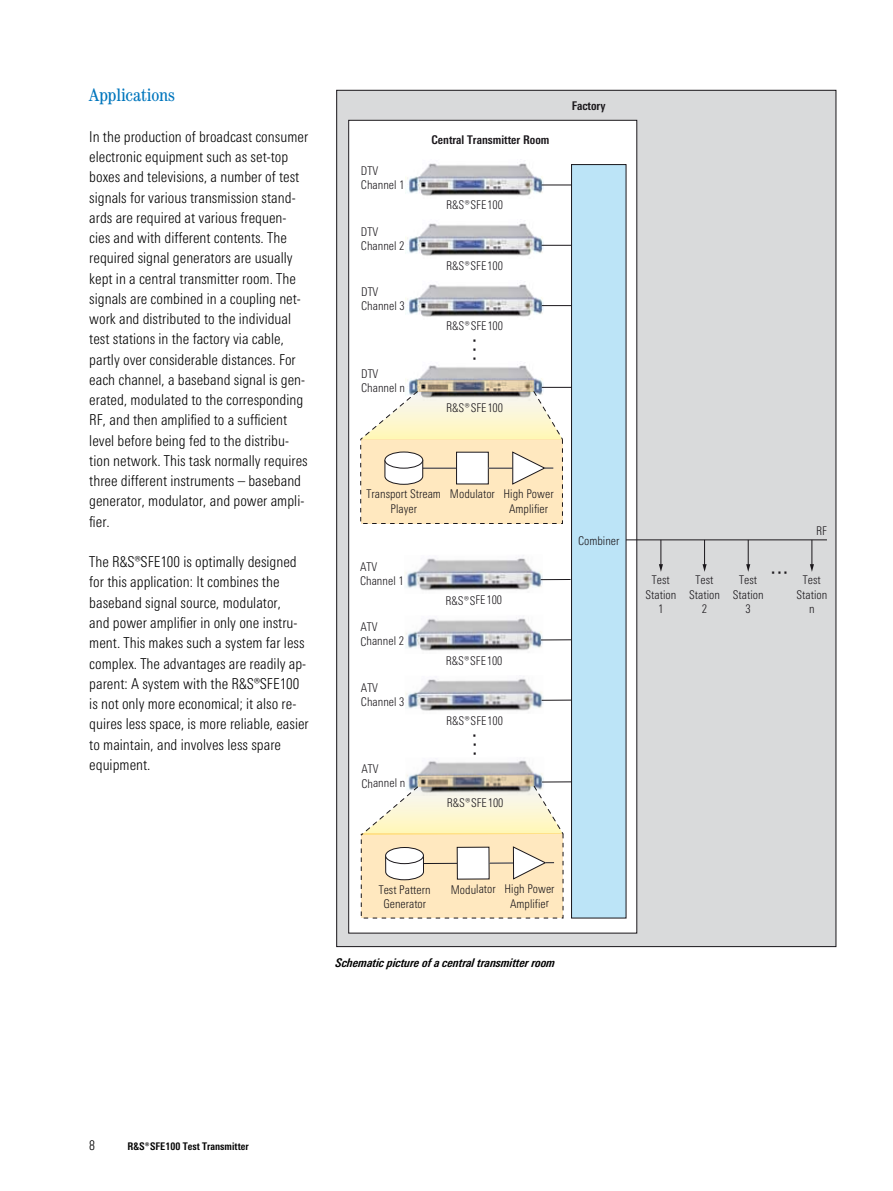
<style>
.page{position:relative;width:893px;height:1191px;background:#fff}
.page>*{position:absolute;margin:0;border:0;box-sizing:border-box;transform-origin:0 0}
.t1{font:300 28.35px "RS Univers Cond";color:#1a171b}
.t2{font:condensed 18px "Century";letter-spacing:-.005em;color:#0076bd}
.t3{font:300 15px/20.2px "RS Univers Cond";color:#000}
.t4{font:300 12px/14.4px "RS Univers Cond";color:#1a171b}
.t5{font:italic 700 12px "RS Univers Cond";color:#000}
.t6{font:700 12px "RS Univers Cond";color:#1a171b}
.t7{font:700 10.5px "RS Univers Cond";color:#000}
</style>
<div class="page">
<div style="left:337px;top:90px;width:499px;height:856px;background:#d9dadb"></div>
<div style="left:349px;top:120px;width:288px;height:813px;background:#fff"></div>
<div style="left:361px;top:439px;width:201px;height:84px;background:#ffe8bf"></div>
<div style="left:571px;top:165px;width:55px;height:753px;background:#bce4f7"></div>
<div style="left:571px;top:164px;width:55px;height:754px;border:1px solid #1a171b"></div>
<img style="left:405px;top:163px;width:139px;height:33px">
<svg style="left:542px;top:185px;width:29px;height:1px"></svg>
<hr style="left:626px;top:539px;width:201px;height:1px;background:#1a171b">
<svg style="left:659px;top:540px;width:4px;height:32px"></svg>
<svg style="left:702px;top:540px;width:5px;height:32px"></svg>
<svg style="left:746px;top:540px;width:4px;height:32px"></svg>
<svg style="left:810px;top:540px;width:4px;height:32px"></svg>
<hr style="left:423px;top:468px;width:33px;height:1px;background:#1a171b">
<div style="left:457px;top:452px;width:31px;height:32px;background:#fff"></div>
<svg style="left:385px;top:462px;width:38px;height:23px"></svg>
<div style="left:385px;top:452px;width:38px;height:16px;background:#fff;border-radius:50%"></div>
<div style="left:385px;top:452px;width:38px;height:16px;border:1px solid #1a171b;border-radius:50%"></div>
<svg style="left:488px;top:451px;width:65px;height:33px"></svg>
<img style="left:405px;top:223px;width:139px;height:33px">
<svg style="left:542px;top:245px;width:29px;height:1px"></svg>
<img style="left:405px;top:284px;width:139px;height:33px">
<hr style="left:542px;top:305px;width:30px;height:1px;background:#1a171b">
<img style="left:405px;top:365px;width:139px;height:26px">
<hr style="left:542px;top:387px;width:30px;height:1px;background:#1a171b">
<svg style="left:417px;top:380px;width:117px;height:11px"></svg>
<svg style="left:360px;top:391px;width:203px;height:49px"></svg>
<div style="left:361px;top:834px;width:202px;height:84px;background:#ffe8bf"></div>
<img style="left:405px;top:555px;width:138px;height:36px">
<hr style="left:541px;top:579px;width:30px;height:1px;background:#1a171b">
<hr style="left:423px;top:863px;width:34px;height:1px;background:#1a171b">
<div style="left:457px;top:847px;width:32px;height:32px;background:#fff"></div>
<div style="left:457px;top:847px;width:32px;height:32px;border:1px solid #1a171b"></div>
<svg style="left:385px;top:857px;width:39px;height:23px"></svg>
<div style="left:386px;top:847px;width:37px;height:16px;background:#fff;border-radius:50%"></div>
<div style="left:385px;top:847px;width:39px;height:17px;border:1px solid #1a171b;border-radius:50%"></div>
<svg style="left:489px;top:846px;width:65px;height:33px"></svg>
<img style="left:405px;top:618px;width:138px;height:33px">
<hr style="left:541px;top:639px;width:30px;height:1px;background:#1a171b">
<img style="left:405px;top:678px;width:139px;height:33px">
<svg style="left:542px;top:700px;width:29px;height:1px"></svg>
<img style="left:415px;top:760px;width:127px;height:14px">
<hr style="left:542px;top:781px;width:30px;height:1px;background:#1a171b">
<svg style="left:361px;top:774px;width:202px;height:61px"></svg>
<p class="t2" style="left:89px;top:84px;width:87px">Applications</p>
<p class="t3" style="left:89px;top:126px;width:220px">In the production of broadcast consumer electronic equipment such as set-top boxes and televisions, a number of test signals for various transmission stand&shy;ards are required at various frequen&shy;cies and with different contents. The required signal generators are usually kept in a central transmitter room. The signals are combined in a coupling net&shy;work and distributed to the individual test stations in the factory via cable, partly over considerable distances. For each channel, a baseband signal is gen&shy;erated, modulated to the corresponding RF, and then amplified to a sufficient level before being fed to the distribu&shy;tion network. This task normally requires three different instruments – baseband generator, modulator, and power ampli&shy;fier.</p>
<p class="t3" style="left:89px;top:552px;width:221px">The R&amp;S®SFE100 is optimally designed for this application: It combines the baseband signal source, modulator,<br>and power amplifier in only one instru&shy;ment. This makes such a system far less complex. The advantages are readily ap&shy;parent: A system with the R&amp;S®SFE100 is not only more economical; it also re&shy;quires less space, is more reliable, easier to maintain, and involves less spare equipment.</p>
<p class="t4" style="left:361px;top:164px;width:45px">DTV<br>Channel 1</p>
<p class="t4" style="left:361px;top:224px;width:45px">DTV<br>Channel 2</p>
<p class="t4" style="left:361px;top:284px;width:45px">DTV<br>Channel 3</p>
<p class="t4" style="left:361px;top:366px;width:45px">DTV<br>Channel n</p>
<p class="t6" style="left:431px;top:133px;width:119px">Central Transmitter Room</p>
<p class="t4" style="left:446px;top:198px;width:58px">¸SFE100</p>
<p class="t4" style="left:446px;top:258px;width:58px">¸SFE100</p>
<p class="t4" style="left:446px;top:318px;width:58px">¸SFE100</p>
<h1 class="t1" style="left:472px;top:332px;width:8px">···</h1>
<p class="t4" style="left:446px;top:400px;width:58px">¸SFE100</p>
<p class="t6" style="left:572px;top:98px;width:35px">Factory</p>
<p class="t4" style="left:367px;top:487px;width:76px;text-align:center">Transport Stream<br>Player</p>
<p class="t4" style="left:509px;top:487px;width:46px;text-indent:-59px">Modulator High Power<br>Amplifier</p>
<p class="t4" style="left:360px;top:559px;width:45px">ATV<br>Channel 1</p>
<p class="t4" style="left:360px;top:620px;width:45px">ATV<br>Channel 2</p>
<p class="t4" style="left:361px;top:680px;width:45px">ATV<br>Channel 3</p>
<p class="t4" style="left:361px;top:762px;width:45px">ATV<br>Channel n</p>
<p class="t4" style="left:445px;top:593px;width:58px">¸SFE100</p>
<p class="t4" style="left:446px;top:653px;width:58px">¸SFE100</p>
<p class="t4" style="left:446px;top:713px;width:58px">¸SFE100</p>
<h1 class="t1" style="left:472px;top:727px;width:8px">···</h1>
<p class="t4" style="left:447px;top:795px;width:58px">¸SFE100</p>
<p class="t4" style="left:578px;top:534px;width:43px">Combiner</p>
<p class="t4" style="left:816px;top:524px;width:12px">RF</p>
<h1 class="t1" style="left:770px;top:555px;width:20px">···</h1>
<p class="t4" style="left:645px;top:572px;width:32px;text-align:center">Test<br>Station<br>1</p>
<p class="t4" style="left:689px;top:572px;width:32px;text-align:center">Test<br>Station<br>2</p>
<p class="t4" style="left:733px;top:572px;width:32px;text-align:center">Test<br>Station<br>3</p>
<p class="t4" style="left:796px;top:572px;width:32px;text-align:center">Test<br>Station n</p>
<p class="t4" style="left:379px;top:882px;width:54px;text-align:center">Test Pattern<br>Generator</p>
<p class="t4" style="left:510px;top:882px;width:46px;text-indent:-59px">Modulator High Power<br>Amplifier</p>
<p class="t5" style="left:336px;top:955px;width:221px">Schematic picture of a central transmitter room</p>
<p class="t7" style="left:128px;top:1139px;width:123px">¸SFE100 Test Transmitter</p>
</div>
